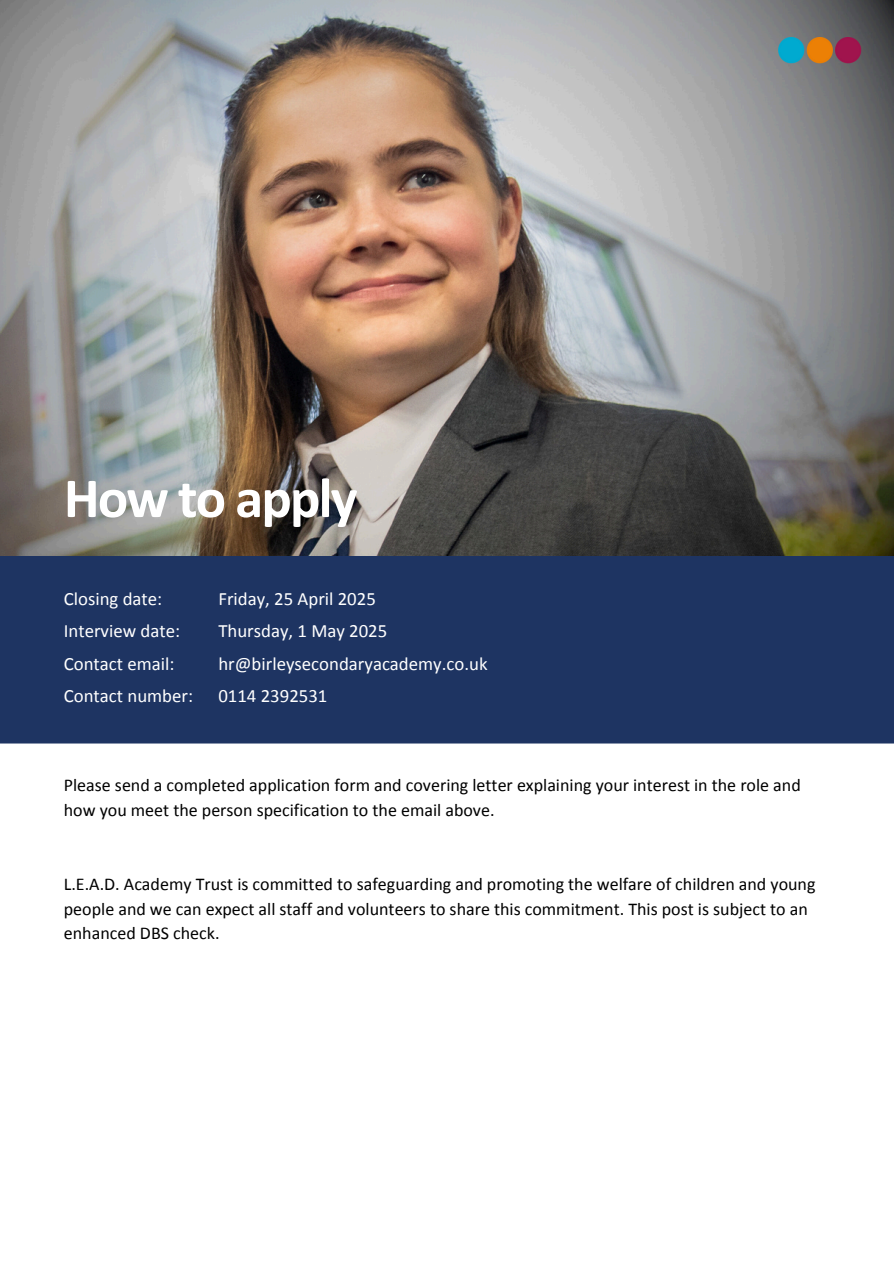
<style>
.page{position:relative;width:894px;height:1264px;background:#fff}
.page>*{position:absolute;margin:0;border:0;box-sizing:border-box;transform-origin:0 0}
.t1{font:700 56.7px "Calibri";letter-spacing:-.035em;color:#fff}
.t2{font:18.75px/32.2px "Calibri";color:#fff}
.t3{font:18px/24.8px "Calibri";color:#000}
</style>
<div class="page">
<img style="left:0;top:0;width:892px;height:556px">
<div style="left:0;top:556px;width:893px;height:187px;background:#1e3462"></div>
<img style="left:777px;top:37px;width:87px;height:30px">
<h1 class="t1" style="left:64px;top:462px;width:295px">How to apply</h1>
<p class="t2" style="left:64px;top:583px;width:118px">Closing date:<br>Interview date:</p>
<p class="t2" style="left:218px;top:583px;width:170px">Friday, 25 April 2025<br>Thursday, 1 May 2025</p>
<p class="t2" style="left:64px;top:647px;width:112px">Contact email:</p>
<p class="t2" style="left:218px;top:647px;width:270px">hr@birleysecondaryacademy.co.uk<br>0114 2392531</p>
<p class="t2" style="left:64px;top:679px;width:131px">Contact number:</p>
<p class="t3" style="left:64px;top:772px;width:738px">Please send a completed application form and covering letter explaining your interest in the role and how you meet the person specification to the email above.</p>
<p class="t3" style="left:64px;top:871px;width:753px">L.E.A.D. Academy Trust is committed to safeguarding and promoting the welfare of children and young people and we can expect all staff and volunteers to share this commitment. This post is subject to an enhanced DBS check.</p>
</div>
